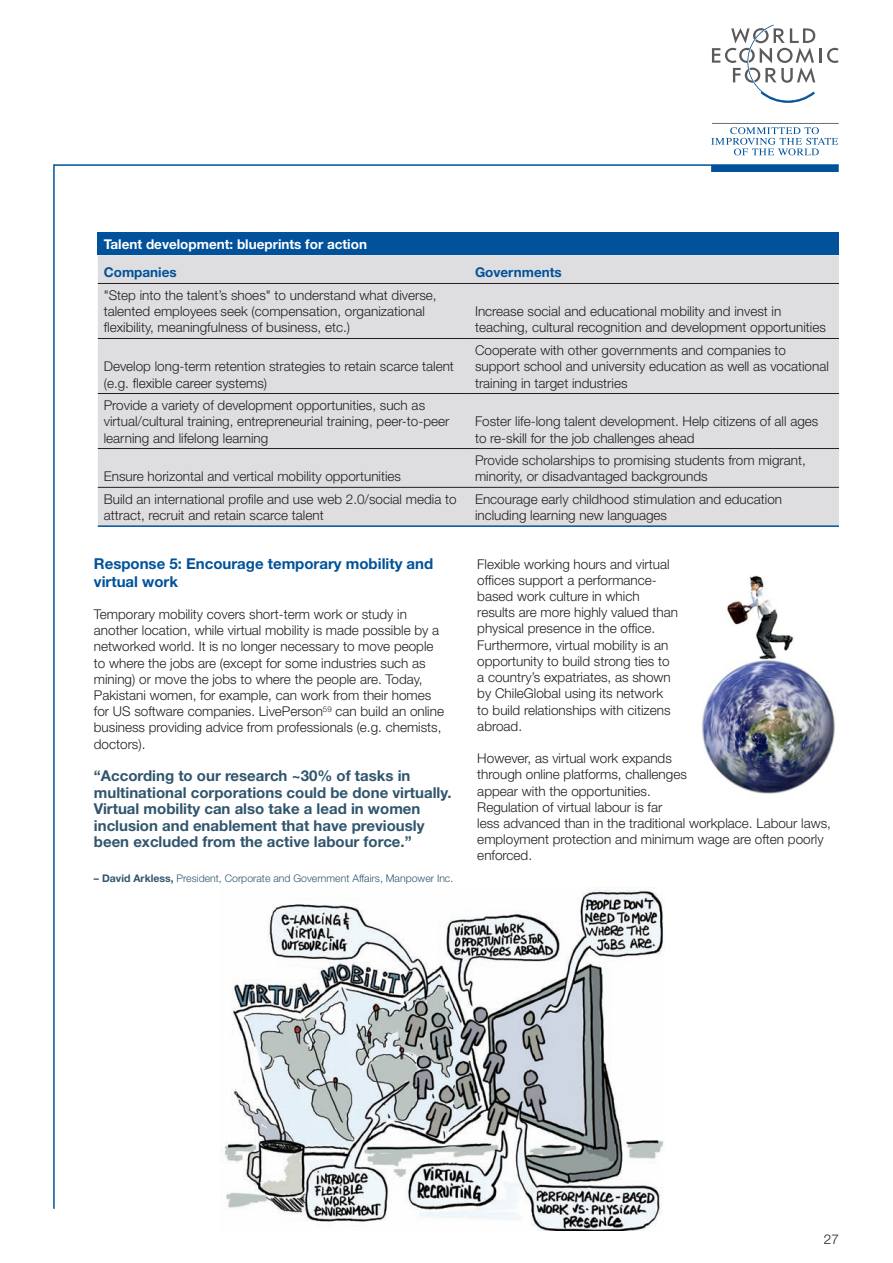
<style>
.page{position:relative;width:893px;height:1263px;background:#fff}
.page>*{position:absolute;margin:0;border:0;box-sizing:border-box;transform-origin:0 0}
.t1{font:700 15px/16.5px "Helvetica Neue";color:#30556d}
.t2{font:700 15px/18px "Helvetica Neue";color:#01529a}
.t3{font:300 13.5px/16.2px "Helvetica Neue";color:#231f20}
.t4{font:700 13.5px "Helvetica Neue";color:#fff}
.t5{font:700 13.5px "Helvetica Neue";color:#01529a}
.t6{font:300 10.5px "Helvetica Neue";color:#30556d}
.s1{font-weight:700}
</style>
<div class="page">
<hr style="left:712px;top:123px;width:127px;height:1px;background:#6c6d70">
<svg style="left:711px;top:127px;width:127px;height:28px"></svg>
<hr style="left:819px;top:48px;width:3px;height:15px;background:#5a5a5d">
<svg style="left:827px;top:48px;width:12px;height:15px"></svg>
<svg style="left:712px;top:25px;width:103px;height:78px"></svg>
<hr style="left:54px;top:164px;width:785px;height:2px;background:#01529a">
<div style="left:711px;top:165px;width:128px;height:7px;background:#01529a"></div>
<hr style="left:53px;top:164px;width:2px;height:1045px;background:#01529a">
<div style="left:98px;top:233px;width:741px;height:22px;background:#01529a"></div>
<div style="left:98px;top:255px;width:741px;height:270px;background:#dedee1"></div>
<hr style="left:98px;top:525px;width:371px;height:2px;background:#01529a">
<hr style="left:469px;top:525px;width:370px;height:2px;background:#01529a">
<hr style="left:98px;top:283px;width:371px;height:1px;background:#231f20">
<hr style="left:469px;top:283px;width:370px;height:1px;background:#231f20">
<hr style="left:98px;top:338px;width:371px;height:1px;background:#231f20">
<hr style="left:469px;top:338px;width:370px;height:1px;background:#231f20">
<hr style="left:98px;top:393px;width:371px;height:1px;background:#231f20">
<hr style="left:469px;top:393px;width:370px;height:1px;background:#231f20">
<hr style="left:98px;top:448px;width:371px;height:1px;background:#231f20">
<hr style="left:469px;top:448px;width:370px;height:1px;background:#231f20">
<hr style="left:98px;top:487px;width:371px;height:1px;background:#231f20">
<hr style="left:469px;top:487px;width:370px;height:1px;background:#231f20">
<img style="left:224px;top:888px;width:440px;height:343px">
<img style="left:702px;top:575px;width:133px;height:219px">
<p class="t4" style="left:104px;top:236px;width:265px">Talent development: blueprints for action</p>
<p class="t5" style="left:104px;top:264px;width:74px">Companies</p>
<p class="t5" style="left:475px;top:264px;width:88px">Governments</p>
<p class="t3" style="left:104px;top:287px;width:334px">"Step into the talent’s shoes" to understand what diverse, talented employees seek (compensation, organizational flexibility, meaningfulness of business, etc.)</p>
<p class="t3" style="left:475px;top:303px;width:352px">Increase social and educational mobility and invest in teaching, cultural recognition and development opportunities</p>
<p class="t3" style="left:104px;top:358px;width:352px">Develop long-term retention strategies to retain scarce talent (e.g. flexible career systems)</p>
<p class="t3" style="left:104px;top:397px;width:347px">Provide a variety of development opportunities, such as virtual/cultural training, entrepreneurial training, peer-to-peer learning and lifelong learning</p>
<p class="t3" style="left:104px;top:468px;width:299px">Ensure horizontal and vertical mobility opportunities</p>
<p class="t3" style="left:475px;top:342px;width:355px">Cooperate with other governments and companies to support school and university education as well as vocational training in target industries</p>
<p class="t3" style="left:475px;top:413px;width:345px">Foster life-long talent development. Help citizens of all ages to re-skill for the job challenges ahead</p>
<p class="t3" style="left:475px;top:452px;width:332px">Provide scholarships to promising students from migrant, minority, or disadvantaged backgrounds</p>
<p class="t3" style="left:104px;top:491px;width:354px">Build an international profile and use web 2.0/social media to attract, recruit and retain scarce talent</p>
<p class="t3" style="left:475px;top:491px;width:309px">Encourage early childhood stimulation and education including learning new languages</p>
<p class="t2" style="left:94px;top:554px;width:341px">Response 5: Encourage temporary mobility and virtual work</p>
<p class="t3" style="left:94px;top:606px;width:352px">Temporary mobility covers short-term work or study in another location, while virtual mobility is made possible by a networked world. It is no longer necessary to move people to where the jobs are (except for some industries such as mining) or move the jobs to where the people are. Today, Pakistani women, for example, can work from their homes for US software companies. LivePerson<sup>59</sup> can build an online business providing advice from professionals (e.g. chemists, doctors).</p>
<p class="t1" style="left:94px;top:767px;width:359px">“According to our research ~30% of tasks in multinational corporations could be done virtually.<br>Virtual mobility can also take a lead in women inclusion and enablement that have previously been excluded from the active labour force.”</p>
<p class="t6" style="left:94px;top:871px;width:361px"><span class="s1">– David Arkless,</span> President, Corporate and Government Affairs, Manpower Inc.</p>
<p class="t3" style="left:477px;top:555px;width:202px">Flexible working hours and virtual offices support a performance&shy;based work culture in which results are more highly valued than physical presence in the office.<br>Furthermore, virtual mobility is an opportunity to build strong ties to a country’s expatriates, as shown by ChileGlobal using its network<br>to build relationships with citizens abroad.</p>
<p class="t3" style="left:477px;top:750px;width:355px">However, as virtual work expands<br>through online platforms, challenges<br>appear with the opportunities.<br>Regulation of virtual labour is far<br>less advanced than in the traditional workplace. Labour laws, employment protection and minimum wage are often poorly enforced.</p>
<p class="t3" style="left:824px;top:1230px;width:17px">27</p>
</div>
